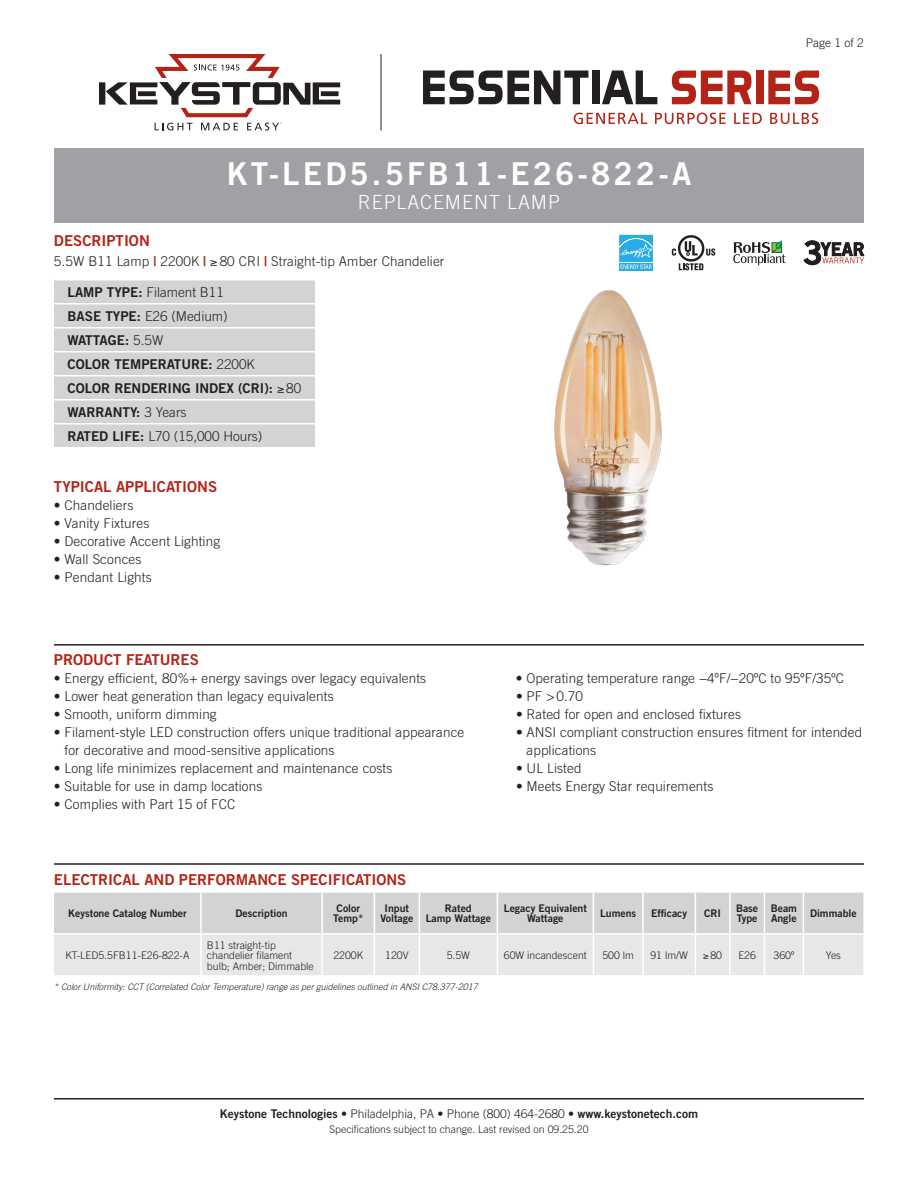
<style>
.page{position:relative;width:918px;height:1188px;background:#fff}
.page>*{position:absolute;margin:0;border:0;box-sizing:border-box;transform-origin:0 0}
.t1{font:31.5px "Trade Gothic Bold Two";letter-spacing:.1em;color:#fff}
.t2{font:300 19.5px "Trade Gothic";letter-spacing:.05em;color:#fff}
.t3{font:15px "Trade Gothic Bold Two";color:#b32317}
.t4{font:300 13.5px/18px "Trade Gothic";letter-spacing:.01em;color:#231f20}
.t5{font:13.5px/24px "Trade Gothic Bold Two";color:#231f20}
.t6{font:12px "Trade Gothic Bold Two";color:#231f20}
.t7{font:300 12px "Trade Gothic";color:#231f20}
.t8{font:300 10.5px/10.5px "Trade Gothic";color:#231f20}
.t9{font:10.5px/10.5px "Trade Gothic Bold Two";color:#231f20;text-align:center}
.t10{font:italic 300 9px "Trade Gothic";color:#231f20}
.s1{font-family:"Trade Gothic Bold Two";font-weight:400;color:#b32317}
.s2{font-family:"Trade Gothic Bold Two";font-weight:400}
.s3{font-family:"Trade Gothic";font-weight:300}
</style>
<div class="page">
<hr style="left:54px;top:1098px;width:810px;height:2px;background:#231f20">
<div style="left:54px;top:280px;width:261px;height:167px;background:#d1d3d4"></div>
<hr style="left:54px;top:303px;width:261px;height:1px;background:#fff">
<hr style="left:54px;top:327px;width:261px;height:2px;background:#fff">
<hr style="left:54px;top:351px;width:261px;height:1px;background:#fff">
<hr style="left:54px;top:375px;width:261px;height:1px;background:#fff">
<hr style="left:54px;top:399px;width:261px;height:2px;background:#fff">
<hr style="left:54px;top:423px;width:261px;height:1px;background:#fff">
<hr style="left:54px;top:644px;width:810px;height:2px;background:#231f20">
<hr style="left:381px;top:54px;width:1px;height:77px;background:#231f20">
<svg style="left:99px;top:54px;width:241px;height:63px"></svg>
<svg style="left:155px;top:123px;width:38px;height:7px"></svg>
<svg style="left:201px;top:123px;width:37px;height:7px"></svg>
<svg style="left:247px;top:123px;width:34px;height:7px"></svg>
<svg style="left:423px;top:71px;width:165px;height:33px"></svg>
<div style="left:592px;top:71px;width:8px;height:33px;background:#231f20"></div>
<svg style="left:602px;top:71px;width:55px;height:33px"></svg>
<svg style="left:672px;top:71px;width:79px;height:33px"></svg>
<div style="left:756px;top:71px;width:8px;height:33px;background:#b32317"></div>
<svg style="left:768px;top:71px;width:51px;height:33px"></svg>
<svg style="left:574px;top:113px;width:73px;height:11px"></svg>
<svg style="left:655px;top:113px;width:71px;height:11px"></svg>
<svg style="left:734px;top:113px;width:28px;height:11px"></svg>
<svg style="left:770px;top:113px;width:48px;height:11px"></svg>
<hr style="left:54px;top:863px;width:810px;height:2px;background:#231f20">
<svg style="left:54px;top:893px;width:809px;height:82px;background:#dbddde"></svg>
<hr style="left:200px;top:893px;width:2px;height:40px;background:#fff">
<hr style="left:321px;top:893px;width:2px;height:40px;background:#fff">
<hr style="left:374px;top:893px;width:1px;height:40px;background:#fff">
<hr style="left:419px;top:893px;width:1px;height:40px;background:#fff">
<hr style="left:497px;top:893px;width:1px;height:40px;background:#fff">
<hr style="left:593px;top:893px;width:1px;height:40px;background:#fff">
<hr style="left:642px;top:893px;width:2px;height:40px;background:#fff">
<hr style="left:695px;top:893px;width:1px;height:40px;background:#fff">
<hr style="left:729px;top:893px;width:2px;height:40px;background:#fff">
<hr style="left:764px;top:893px;width:1px;height:40px;background:#fff">
<hr style="left:803px;top:893px;width:1px;height:40px;background:#fff">
<hr style="left:201px;top:933px;width:121px;height:2px;background:#fff">
<hr style="left:322px;top:933px;width:52px;height:2px;background:#fff">
<hr style="left:321px;top:935px;width:2px;height:40px;background:#fff">
<hr style="left:374px;top:933px;width:45px;height:2px;background:#fff">
<hr style="left:374px;top:935px;width:1px;height:40px;background:#fff">
<hr style="left:419px;top:933px;width:78px;height:2px;background:#fff">
<hr style="left:419px;top:935px;width:1px;height:40px;background:#fff">
<hr style="left:497px;top:933px;width:96px;height:2px;background:#fff">
<hr style="left:497px;top:935px;width:1px;height:40px;background:#fff">
<hr style="left:593px;top:933px;width:50px;height:2px;background:#fff">
<hr style="left:593px;top:935px;width:1px;height:40px;background:#fff">
<hr style="left:643px;top:933px;width:52px;height:2px;background:#fff">
<hr style="left:642px;top:935px;width:2px;height:40px;background:#fff">
<hr style="left:695px;top:933px;width:35px;height:2px;background:#fff">
<hr style="left:695px;top:935px;width:1px;height:40px;background:#fff">
<hr style="left:730px;top:933px;width:34px;height:2px;background:#fff">
<hr style="left:729px;top:935px;width:2px;height:40px;background:#fff">
<hr style="left:764px;top:933px;width:39px;height:2px;background:#fff">
<hr style="left:764px;top:935px;width:1px;height:40px;background:#fff">
<hr style="left:803px;top:933px;width:60px;height:2px;background:#fff">
<hr style="left:803px;top:935px;width:1px;height:40px;background:#fff">
<hr style="left:54px;top:933px;width:147px;height:2px;background:#fff">
<hr style="left:200px;top:935px;width:2px;height:40px;background:#fff">
<img style="left:554px;top:290px;width:108px;height:276px">
<div style="left:54px;top:148px;width:810px;height:75px;background:#a0a1a4"></div>
<svg style="left:804px;top:240px;width:60px;height:25px"></svg>
<svg style="left:619px;top:234px;width:34px;height:1px"></svg>
<div style="left:619px;top:263px;width:34px;height:8px;background:#29ace3"></div>
<svg style="left:619px;top:235px;width:34px;height:34px"></svg>
<svg style="left:679px;top:263px;width:24px;height:7px"></svg>
<svg style="left:706px;top:248px;width:9px;height:8px"></svg>
<svg style="left:678px;top:235px;width:26px;height:27px"></svg>
<svg style="left:680px;top:238px;width:22px;height:21px"></svg>
<svg style="left:685px;top:241px;width:13px;height:14px"></svg>
<svg style="left:672px;top:248px;width:4px;height:8px"></svg>
<svg style="left:733px;top:240px;width:53px;height:25px"></svg>
<h1 class="t1" style="left:227px;top:162px;width:466px">KT-LED5.5FB11-E26-822-A</h1>
<h2 class="t2" style="left:358px;top:194px;width:204px">REPLACEMENT LAMP</h2>
<p class="t3" style="left:54px;top:235px;width:97px">DESCRIPTION</p>
<p class="t4" style="left:54px;top:254px;width:392px">5.5W B11 Lamp <span class="s1">|</span> 2200K <span class="s1">|</span> ≥ 80 CRI <span class="s1">|</span> Straight-tip Amber Chandelier</p>
<p class="t4" style="left:67px;top:282px;width:162px;line-height:24px"><span class="s2">LAMP TYPE:</span> Filament B11<br><span class="s2">BASE TYPE:</span> E26 (Medium)</p>
<p class="t5" style="left:67px;top:330px;width:235px">WATTAGE: <span class="s3">5.5W<br></span>COLOR TEMPERATURE: <span class="s3">2200K<br></span>COLOR RENDERING INDEX (CRI): ≥ <span class="s3">80<br></span>WARRANTY: <span class="s3">3 Years</span></p>
<p class="t4" style="left:68px;top:429px;width:196px"><span class="s2">RATED LIFE:</span> L70 (15,000 Hours)</p>
<p class="t3" style="left:54px;top:481px;width:165px">TYPICAL APPLICATIONS</p>
<p class="t4" style="left:54px;top:498px;width:81px">• Chandeliers</p>
<p class="t4" style="left:54px;top:516px;width:97px">• Vanity Fixtures</p>
<p class="t4" style="left:54px;top:534px;width:168px">• Decorative Accent Lighting</p>
<p class="t4" style="left:54px;top:552px;width:89px">• Wall Sconces</p>
<p class="t4" style="left:54px;top:570px;width:99px">• Pendant Lights</p>
<p class="t7" style="left:806px;top:38px;width:60px">Page 1 of 2</p>
<p class="t3" style="left:54px;top:654px;width:146px">PRODUCT FEATURES</p>
<p class="t4" style="left:54px;top:670px;width:374px">• Energy efficient, 80%+ energy savings over legacy equivalents</p>
<p class="t4" style="left:54px;top:688px;width:281px">• Lower heat generation than legacy equivalents</p>
<p class="t4" style="left:54px;top:706px;width:164px">• Smooth, uniform dimming</p>
<p class="t4" style="left:64px;top:724px;width:401px;text-indent:-10px">• Filament-style LED construction offers unique traditional appearance for decorative and mood-sensitive applications</p>
<p class="t4" style="left:54px;top:760px;width:340px">• Long life minimizes replacement and maintenance costs</p>
<p class="t4" style="left:54px;top:778px;width:210px">• Suitable for use in damp locations</p>
<p class="t4" style="left:54px;top:796px;width:183px">• Complies with Part 15 of FCC</p>
<p class="t4" style="left:516px;top:670px;width:329px">• Operating temperature range −4ºF/−20ºC to 95ºF/35ºC</p>
<p class="t4" style="left:516px;top:688px;width:69px">• PF &gt; 0.70</p>
<p class="t4" style="left:516px;top:706px;width:227px">• Rated for open and enclosed fixtures</p>
<p class="t4" style="left:526px;top:724px;width:337px;text-indent:-10px">• ANSI compliant construction ensures fitment for intended applications</p>
<p class="t4" style="left:516px;top:760px;width:67px">• UL Listed</p>
<p class="t4" style="left:516px;top:778px;width:199px">• Meets Energy Star requirements</p>
<p class="t3" style="left:54px;top:874px;width:354px">ELECTRICAL AND PERFORMANCE SPECIFICATIONS</p>
<p class="t9" style="left:68px;top:909px;width:120px">Keystone Catalog Number</p>
<p class="t9" style="left:236px;top:909px;width:53px">Description</p>
<p class="t9" style="left:333px;top:904px;width:31px">Color<br>Temp*</p>
<p class="t9" style="left:380px;top:904px;width:34px">Input<br>Voltage</p>
<p class="t9" style="left:426px;top:904px;width:67px">Rated<br>Lamp Wattage</p>
<p class="t9" style="left:504px;top:904px;width:85px">Legacy Equivalent<br>Wattage</p>
<p class="t9" style="left:600px;top:909px;width:38px">Lumens</p>
<p class="t9" style="left:651px;top:909px;width:38px">Efficacy</p>
<p class="t9" style="left:704px;top:909px;width:18px">CRI</p>
<p class="t9" style="left:736px;top:904px;width:24px;text-align:left">Base<br>Type</p>
<p class="t9" style="left:771px;top:904px;width:28px;text-align:left">Beam<br>Angle</p>
<p class="t9" style="left:810px;top:909px;width:48px">Dimmable</p>
<p class="t8" style="left:66px;top:951px;width:125px">KT-LED5.5FB11-E26-822-A</p>
<p class="t8" style="left:207px;top:940px;width:108px">B11 straight-tip chandelier filament bulb; Amber; Dimmable</p>
<p class="t8" style="left:333px;top:951px;width:31px">2200K</p>
<p class="t8" style="left:385px;top:951px;width:25px">120V</p>
<p class="t8" style="left:447px;top:951px;width:25px">5.5W</p>
<p class="t8" style="left:504px;top:951px;width:84px">60W incandescent</p>
<p class="t8" style="left:602px;top:951px;width:33px">500 lm</p>
<p class="t8" style="left:650px;top:951px;width:39px">91 lm/W</p>
<p class="t8" style="left:703px;top:951px;width:20px">≥ 80</p>
<p class="t8" style="left:738px;top:951px;width:19px">E26</p>
<p class="t8" style="left:774px;top:951px;width:22px">360º</p>
<p class="t8" style="left:826px;top:951px;width:17px">Yes</p>
<p class="t10" style="left:54px;top:984px;width:425px">* Color Uniformity: CCT (Correlated Color Temperature) range as per guidelines outlined in ANSI C78.377-2017</p>
<p class="t6" style="left:220px;top:1109px;width:480px">Keystone Technologies <span class="s3">• Philadelphia, PA • Phone (800) 464-2680 •</span> www.keystonetech.com</p>
<p class="t8" style="left:329px;top:1125px;width:261px">Specifications subject to change. Last revised on 09.25.20</p>
</div>
